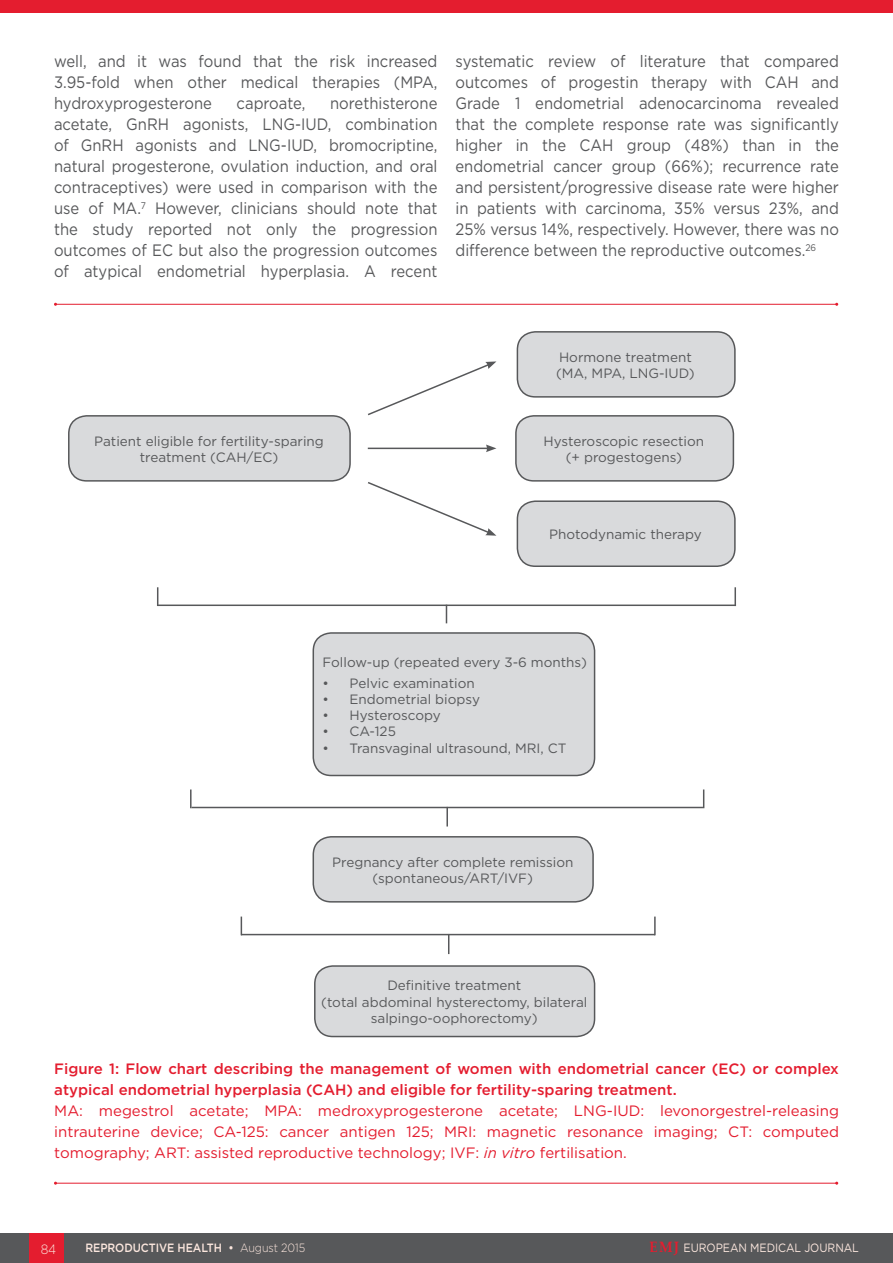
<style>
.page{position:relative;width:893px;height:1263px;background:#fff}
.page>*{position:absolute;margin:0;border:0;box-sizing:border-box;transform-origin:0 0}
._11__Main_text{font:16.5px/21px "Gotham";color:#57585a;text-align:justify;scale:.9 1}
._12_b_Figure___Table{font:15px/21px "Gotham";color:#e41d2f;text-align:justify}
._12_a_Figure___Table{font:500 15px/21px "Gotham";color:#e41d2f}
._13__Figure_Table_Fo{font:13.5px/16.2px "Gotham";color:#57585a;text-align:center}
.t1{font:300 13.5px "Gotham";color:#fce7de;scale:.9 1}
.t2{font:500 12px "Gotham";letter-spacing:-.005em;color:#fce7de;scale:.9 1}
.t3{font:12px "Gotham";letter-spacing:-.005em;color:#fce7de;scale:.9 1}
.s1{font-style:italic}
.s2{font-weight:300}
.s3{font-family:"Palatino Linotype";font-weight:700;font-size:15px;color:#e41d2f}
</style>
<div class="page">
<div style="left:0;top:1233px;width:893px;height:30px;background:#57585a"></div>
<div style="left:30px;top:1233px;width:34px;height:30px;background:#e41d2f"></div>
<hr style="left:55px;top:304px;width:782px;height:1px;background:#e41d2f">
<hr style="left:55px;top:1183px;width:782px;height:1px;background:#e41d2f">
<div style="left:69px;top:416px;width:281px;height:65px;background:#d9dadc;border-radius:18px"></div>
<div style="left:68px;top:415px;width:283px;height:67px;border:2px solid #57585a;border-radius:18px"></div>
<svg style="left:368px;top:361px;width:128px;height:55px"></svg>
<div style="left:517px;top:332px;width:218px;height:65px;background:#d9dadc;border-radius:18px"></div>
<div style="left:517px;top:331px;width:219px;height:67px;border:2px solid #57585a;border-radius:18px"></div>
<div style="left:516px;top:416px;width:217px;height:65px;background:#d9dadc;border-radius:18px"></div>
<div style="left:515px;top:415px;width:219px;height:67px;border:2px solid #57585a;border-radius:18px"></div>
<div style="left:517px;top:501px;width:218px;height:65px;background:#d9dadc;border-radius:18px"></div>
<div style="left:517px;top:500px;width:219px;height:67px;border:2px solid #57585a;border-radius:18px"></div>
<div style="left:313px;top:633px;width:282px;height:142px;background:#d9dadc;border-radius:18px"></div>
<div style="left:313px;top:632px;width:282px;height:144px;border:2px solid #57585a;border-radius:18px"></div>
<div style="left:313px;top:837px;width:280px;height:65px;background:#d9dadc;border-radius:18px"></div>
<div style="left:313px;top:836px;width:281px;height:66px;border:2px solid #57585a;border-radius:18px"></div>
<div style="left:315px;top:966px;width:280px;height:70px;background:#d9dadc;border-radius:18px"></div>
<div style="left:314px;top:965px;width:281px;height:72px;border:2px solid #57585a;border-radius:18px"></div>
<svg style="left:368px;top:482px;width:128px;height:54px"></svg>
<hr style="left:368px;top:448px;width:120px;height:1px;background:#57585a">
<svg style="left:486px;top:444px;width:10px;height:8px"></svg>
<hr style="left:158px;top:604px;width:578px;height:2px;background:#57585a">
<svg style="left:157px;top:587px;width:1px;height:19px"></svg>
<svg style="left:734px;top:587px;width:2px;height:18px"></svg>
<svg style="left:446px;top:606px;width:1px;height:17px"></svg>
<hr style="left:192px;top:807px;width:511px;height:1px;background:#57585a">
<svg style="left:190px;top:789px;width:2px;height:19px"></svg>
<svg style="left:703px;top:789px;width:1px;height:19px"></svg>
<svg style="left:446px;top:808px;width:2px;height:18px"></svg>
<hr style="left:241px;top:934px;width:414px;height:1px;background:#57585a">
<svg style="left:241px;top:916px;width:1px;height:18px"></svg>
<svg style="left:654px;top:916px;width:2px;height:19px"></svg>
<svg style="left:448px;top:935px;width:1px;height:19px"></svg>
<div style="left:0;top:0;width:893px;height:12px;background:#e41d2f"></div>
<p class="_11__Main_text" style="left:54px;top:51px;width:428px">well, and it was found that the risk increased 3.95-fold when other medical therapies (MPA, hydroxyprogesterone</p>
<p class="_11__Main_text" style="left:54px;top:93px;width:428px;text-indent:276px">norethisterone acetate, GnRH agonists, LNG-IUD, combination of GnRH agonists and LNG-IUD, bromocriptine, natural progesterone, ovulation induction, and oral contraceptives) were used in comparison with the use of MA.<sup>7</sup> However, clinicians should note that the study reported not only the progression outcomes of EC but also the progression outcomes of atypical endometrial hyperplasia. A recent</p>
<p class="_11__Main_text" style="left:237px;top:93px;width:78px">caproate,</p>
<p class="_11__Main_text" style="left:455px;top:51px;width:428px">systematic review of literature that compared outcomes of progestin therapy with CAH and Grade 1 endometrial adenocarcinoma revealed that the complete response rate was significantly higher in the CAH group (48%) than in the endometrial cancer group (66%); recurrence rate and persistent/progressive disease rate were higher in patients with carcinoma, 35% versus 23%, and 25% versus 14%, respectively. However, there was no difference between the reproductive outcomes.<sup>26</sup></p>
<p class="_13__Figure_Table_Fo" style="left:94px;top:432px;width:231px">Patient eligible for fertility-sparing treatment (CAH/EC)</p>
<p class="_13__Figure_Table_Fo" style="left:559px;top:348px;width:134px">Hormone treatment</p>
<p class="_13__Figure_Table_Fo" style="left:556px;top:365px;width:140px">(MA, MPA, LNG-IUD)</p>
<p class="_13__Figure_Table_Fo" style="left:544px;top:432px;width:162px">Hysteroscopic resection</p>
<p class="_13__Figure_Table_Fo" style="left:566px;top:449px;width:118px">(+ progestogens)</p>
<p class="_13__Figure_Table_Fo" style="left:549px;top:526px;width:154px">Photodynamic therapy</p>
<p class="_13__Figure_Table_Fo" style="left:323px;top:653px;width:266px">Follow-up (repeated every 3-6 months)</p>
<p class="_13__Figure_Table_Fo" style="left:323px;top:674px;width:154px">• Pelvic examination</p>
<p class="_13__Figure_Table_Fo" style="left:323px;top:691px;width:159px">• Endometrial biopsy</p>
<p class="_13__Figure_Table_Fo" style="left:323px;top:707px;width:120px">• Hysteroscopy</p>
<p class="_13__Figure_Table_Fo" style="left:323px;top:723px;width:75px">• CA-125</p>
<p class="_13__Figure_Table_Fo" style="left:323px;top:739px;width:246px">• Transvaginal ultrasound, MRI, CT</p>
<p class="_13__Figure_Table_Fo" style="left:332px;top:853px;width:243px">Pregnancy after complete remission</p>
<p class="_13__Figure_Table_Fo" style="left:373px;top:870px;width:162px">(spontaneous/ART/IVF)</p>
<p class="_13__Figure_Table_Fo" style="left:387px;top:977px;width:135px">Definitive treatment</p>
<p class="_13__Figure_Table_Fo" style="left:321px;top:993px;width:268px">(total abdominal hysterectomy, bilateral salpingo-oophorectomy)</p>
<p class="_12_a_Figure___Table" style="left:54px;top:1058px;width:786px">Figure 1: Flow chart describing the management of women with endometrial cancer (EC) or complex atypical endometrial hyperplasia (CAH) and eligible for fertility-sparing treatment.</p>
<p class="_12_b_Figure___Table" style="left:54px;top:1099px;width:786px">MA: megestrol acetate; MPA: medroxyprogesterone acetate; LNG-IUD: levonorgestrel-releasing intrauterine device; CA-125: cancer antigen 125; MRI: magnetic resonance imaging; CT: computed tomography; ART: assisted reproductive technology; IVF: <span class="s1">in vitro</span> fertilisation.</p>
<p class="t1" style="left:41px;top:1240px;width:19px">84</p>
<p class="t2" style="left:85px;top:1240px;width:246px">REPRODUCTIVE HEALTH • <span class="s2">August 2015</span></p>
<p class="t3" style="left:650px;top:1240px;width:234px"><span class="s3">EMJ</span> EUROPEAN MEDICAL JOURNAL</p>
</div>
